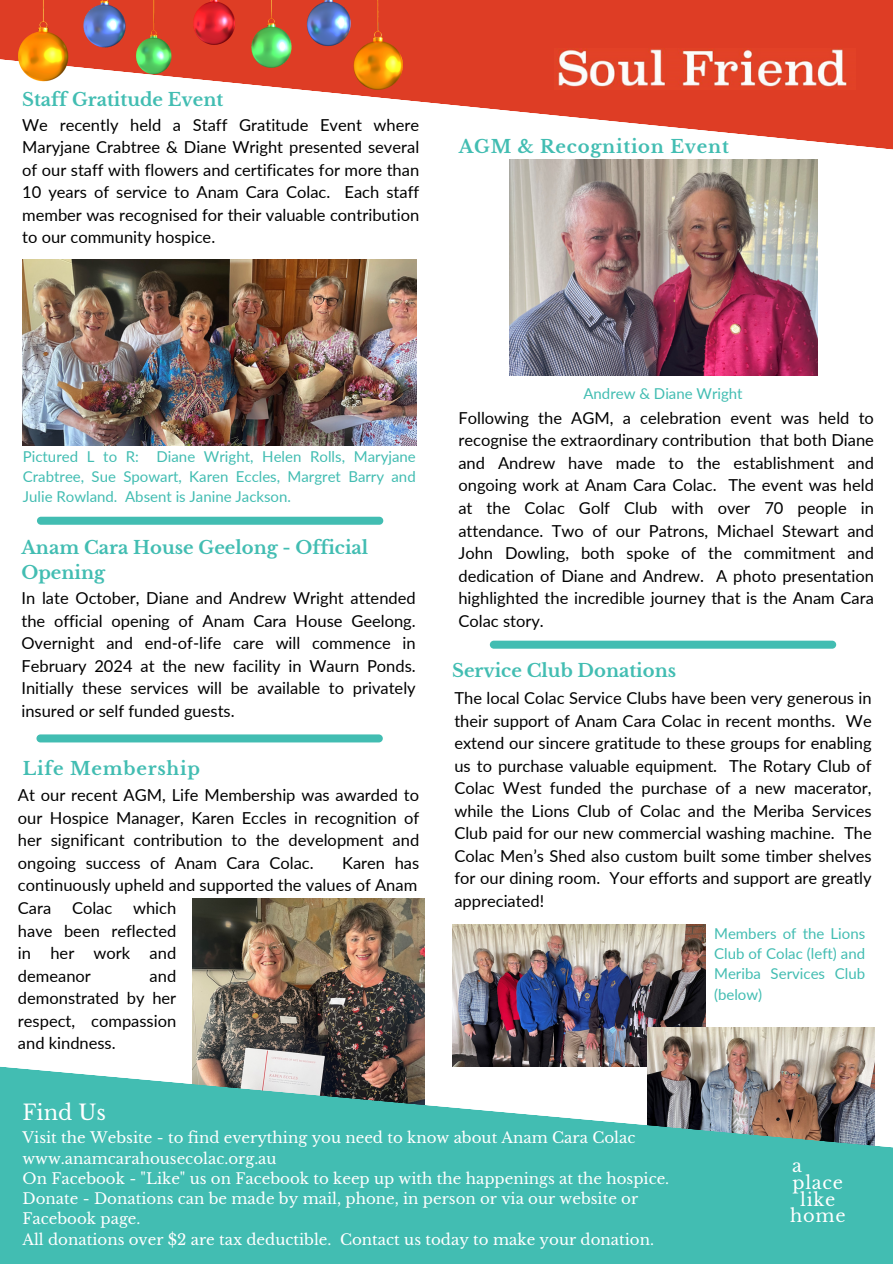
<style>
.page{position:relative;width:893px;height:1264px;background:#fff}
.page>*{position:absolute;margin:0;border:0;box-sizing:border-box;transform-origin:0 0}
.t1{font:21px "Libre Baskerville";color:#fff}
.t2{font:700 18px/24.8px "Libre Baskerville";color:#42bdb2}
.t3{font:700 18px "Libre Baskerville";letter-spacing:.045em;color:#42bdb2}
.t4{font:17.85px "Libre Baskerville";letter-spacing:.045em;color:#fff}
.t5{font:16.5px/22.5px "Lato";color:#000;text-align:justify}
.t6{font:15px/20.2px "Libre Baskerville";color:#fff}
.t7{font:15px/20.2px "Lato";color:#42bdb2;text-align:justify}
</style>
<div class="page">
<svg style="left:0;top:0;width:892px;height:150px;fill:#de3d25"></svg>
<img style="left:192px;top:898px;width:232px;height:156px">
<img style="left:452px;top:924px;width:253px;height:130px">
<img style="left:647px;top:1027px;width:227px;height:27px">
<svg style="left:0;top:1054px;width:892px;height:209px;background:#5eb7ae"></svg>
<img style="left:554px;top:49px;width:301px;height:40px">
<div style="left:37px;top:516px;width:346px;height:8px;background:#42bdb2;border-radius:4px"></div>
<div style="left:490px;top:640px;width:346px;height:8px;background:#42bdb2;border-radius:4px"></div>
<div style="left:36px;top:734px;width:347px;height:8px;background:#42bdb2;border-radius:4px"></div>
<img style="left:22px;top:259px;width:394px;height:186px">
<img style="left:18px;top:0;width:384px;height:90px">
<img style="left:509px;top:159px;width:308px;height:216px">
<p class="t2" style="left:22px;top:87px;width:203px">Staff Gratitude Event</p>
<p class="t5" style="left:22px;top:113px;width:398px">We recently held a Staff Gratitude Event where Maryjane Crabtree &amp; Diane Wright presented several of our staff with flowers and certificates for more than 10 years of service to Anam Cara Colac. Each staff member was recognised for their valuable contribution to our community hospice.</p>
<p class="t3" style="left:459px;top:135px;width:271px">AGM &amp; Recognition Event</p>
<p class="t7" style="left:23px;top:446px;width:394px">Pictured L to R: Diane Wright, Helen Rolls, Maryjane Crabtree, Sue Spowart, Karen Eccles, Margret Barry and Julie Rowland. Absent is Janine Jackson.</p>
<p class="t2" style="left:21px;top:535px;width:348px">Anam Cara House Geelong - Official<br>Opening</p>
<p class="t5" style="left:21px;top:586px;width:396px">In late October, Diane and Andrew Wright attended the official opening of Anam Cara House Geelong.<br>Overnight and end-of-life care will commence in February 2024 at the new facility in Waurn Ponds.<br>Initially these services will be available to privately insured or self funded guests.</p>
<p class="t3" style="left:23px;top:757px;width:179px">Life Membership</p>
<p class="t5" style="left:18px;top:783px;width:403px">At our recent AGM, Life Membership was awarded to our Hospice Manager, Karen Eccles in recognition of her significant contribution to the development and ongoing success of Anam Cara Colac.</p>
<p class="t5" style="left:18px;top:850px;width:403px;text-align:right">Karen has<br>continuously upheld and supported the values of Anam</p>
<p class="t5" style="left:18px;top:896px;width:160px;text-indent:115px">which have been reflected in her work and demeanor</p>
<p class="t5" style="left:18px;top:896px;width:35px">Cara</p>
<p class="t5" style="left:72px;top:896px;width:42px">Colac</p>
<p class="t5" style="left:18px;top:964px;width:160px;text-indent:132px">and demonstrated by her respect, compassion and kindness.</p>
<p class="t7" style="left:583px;top:383px;width:161px">Andrew &amp; Diane Wright</p>
<p class="t5" style="left:458px;top:406px;width:417px">Following the AGM, a celebration event was held to recognise the extraordinary contribution that both Diane and Andrew have made to the establishment and ongoing work at Anam Cara Colac. The event was held at the Colac Golf Club with over 70 people in attendance. Two of our Patrons, Michael Stewart and John Dowling, both spoke of the commitment and dedication of Diane and Andrew. A photo presentation highlighted the incredible journey that is the Anam Cara Colac story.</p>
<p class="t2" style="left:452px;top:658px;width:225px">Service Club Donations</p>
<p class="t5" style="left:454px;top:686px;width:419px">The local Colac Service Clubs have been very generous in their support of Anam Cara Colac in recent months. We extend our sincere gratitude to these groups for enabling us to purchase valuable equipment. The Rotary Club of Colac West funded the purchase of a new macerator, while the Lions Club of Colac and the Meriba Services Club paid for our new commercial washing machine. The Colac Men’s Shed also custom built some timber shelves for our dining room. Your efforts and support are greatly appreciated!</p>
<p class="t7" style="left:714px;top:922px;width:152px">Members of the Lions Club of Colac (left) and Meriba Services Club (below)</p>
<p class="t1" style="left:23px;top:1099px;width:85px">Find Us</p>
<p class="t6" style="left:23px;top:1127px;width:614px">Visit the Website - to find everything you need to know about Anam Cara Colac</p>
<p class="t6" style="left:23px;top:1148px;width:256px">www.anamcarahousecolac.org.au</p>
<p class="t6" style="left:23px;top:1168px;width:648px">On Facebook - "Like" us on Facebook to keep up with the happenings at the hospice.</p>
<p class="t6" style="left:23px;top:1188px;width:617px">Donate - Donations can be made by mail, phone, in person or via our website or<br>Facebook page.</p>
<p class="t6" style="left:23px;top:1229px;width:633px">All donations over $2 are tax deductible. Contact us today to make your donation.</p>
<p class="t4" style="left:792px;top:1154px;width:11px">a</p>
<p class="t4" style="left:792px;top:1171px;width:52px">place</p>
<p class="t4" style="left:800px;top:1188px;width:37px">like</p>
<p class="t4" style="left:790px;top:1205px;width:57px">home</p>
</div>
